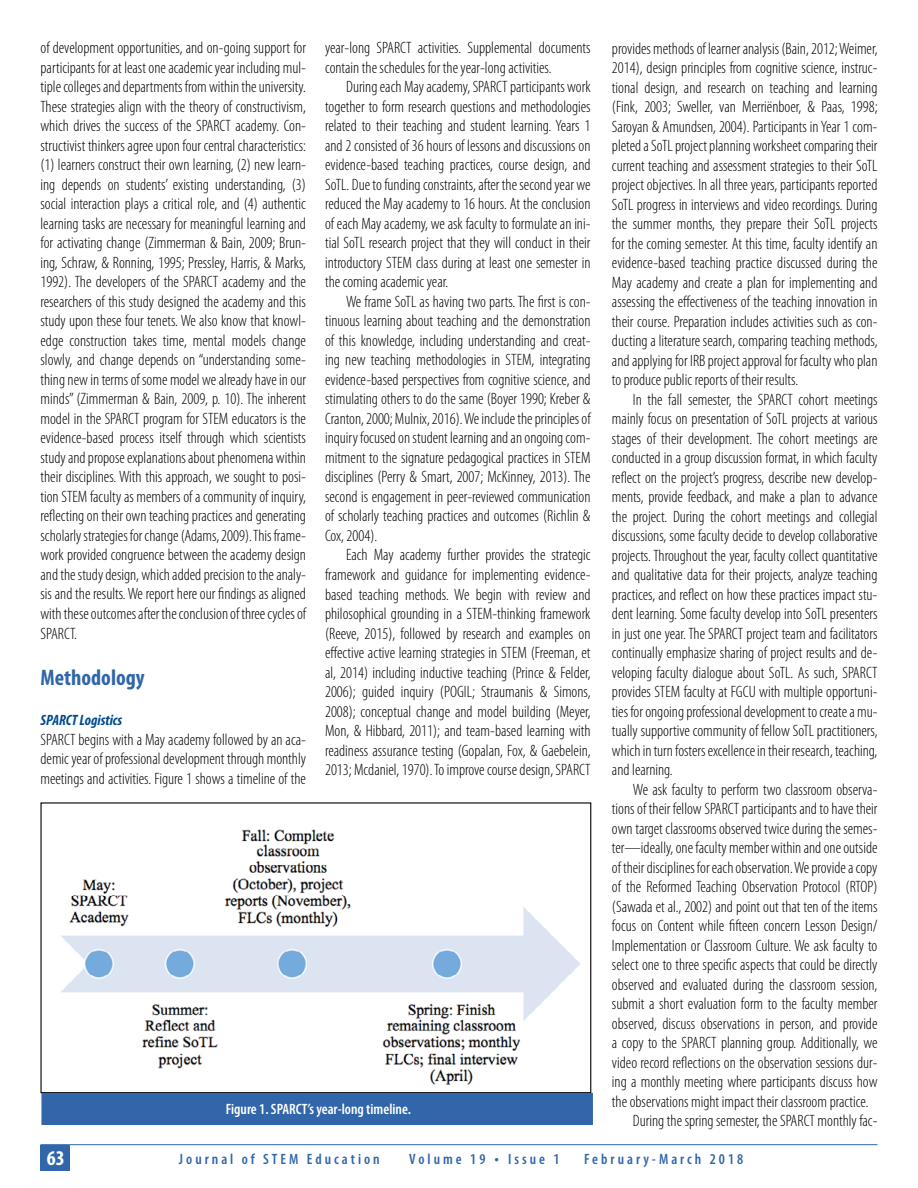
<style>
.page{position:relative;width:918px;height:1188px;background:#fff}
.page>*{position:absolute;margin:0;border:0;box-sizing:border-box;transform-origin:0 0}
.t1{font:700 condensed 22.5px "Myriad Pro";color:#3166aa}
.t2{font:700 condensed 21px "Myriad Pro";color:#fff}
.t3{font:300 condensed 16.5px/19.5px "Myriad Pro";color:#000;text-align:justify}
.t4{font:600 condensed 15px "Myriad Pro";letter-spacing:.2em;color:#3166aa}
.t5{font:600 condensed 15px "Myriad Pro";color:#fff}
.t6{font:italic 700 condensed 15px "Myriad Pro";color:#004b8d}
.s1{font-size:16.5px}
</style>
<div class="page">
<hr style="left:40px;top:1144px;width:838px;height:1px;background:#3166aa">
<div style="left:40px;top:1145px;width:30px;height:26px;background:#3166aa"></div>
<img style="left:60px;top:829px;width:520px;height:256px">
<div style="left:40px;top:802px;width:551px;height:291px;border:1px solid #000"></div>
<div style="left:41px;top:1093px;width:552px;height:32px;background:#3166aa"></div>
<p class="t3" style="left:40px;top:38px;width:267px">of development opportunities, and on-going support for participants for at least one academic year including mul&shy;tiple colleges and departments from within the university.<br>These strategies align with the theory of constructivism, which drives the success of the SPARCT academy. Con&shy;structivist thinkers agree upon four central characteristics: (1) learners construct their own learning, (2) new learn&shy;ing depends on students’ existing understanding, (3) social interaction plays a critical role, and (4) authentic learning tasks are necessary for meaningful learning and for activating change (Zimmerman &amp; Bain, 2009; Brun&shy;ing, Schraw, &amp; Ronning, 1995; Pressley, Harris, &amp; Marks, 1992). The developers of the SPARCT academy and the researchers of this study designed the academy and this study upon these four tenets. We also know that knowl&shy;edge construction takes time, mental models change slowly, and change depends on “understanding some&shy;thing new in terms of some model we already have in our minds” (Zimmerman &amp; Bain, 2009, p. 10). The inherent model in the SPARCT program for STEM educators is the evidence-based process itself through which scientists study and propose explanations about phenomena within their disciplines. With this approach, we sought to posi&shy;tion STEM faculty as members of a community of inquiry, reflecting on their own teaching practices and generating scholarly strategies for change (Adams, 2009). This frame&shy;work provided congruence between the academy design and the study design, which added precision to the analy&shy;sis and the results. We report here our findings as aligned with these outcomes after the conclusion of three cycles of SPARCT.</p>
<h1 class="t1" style="left:40px;top:663px;width:106px">Methodology</h1>
<p class="t6" style="left:40px;top:711px;width:83px">SPARCT Logistics</p>
<p class="t3" style="left:40px;top:730px;width:267px">SPARCT begins with a May academy followed by an aca&shy;demic year of professional development through monthly meetings and activities. Figure 1 shows a timeline of the</p>
<p class="t3" style="left:325px;top:38px;width:267px">year-long SPARCT activities. Supplemental documents contain the schedules for the year-long activities.</p>
<p class="t3" style="left:325px;top:77px;width:267px;text-indent:21px">During each May academy, SPARCT participants work together to form research questions and methodologies related to their teaching and student learning. Years 1 and 2 consisted of 36 hours of lessons and discussions on evidence-based teaching practices, course design, and SoTL. Due to funding constraints, after the second year we reduced the May academy to 16 hours. At the conclusion of each May academy, we ask faculty to formulate an ini&shy;tial SoTL research project that they will conduct in their introductory STEM class during at least one semester in the coming academic year.</p>
<p class="t3" style="left:325px;top:292px;width:267px;text-indent:21px">We frame SoTL as having two parts. The first is con&shy;tinuous learning about teaching and the demonstration of this knowledge, including understanding and creat&shy;ing new teaching methodologies in STEM, integrating evidence-based perspectives from cognitive science, and stimulating others to do the same (Boyer 1990; Kreber &amp; Cranton, 2000; Mulnix, 2016). We include the principles of inquiry focused on student learning and an ongoing com&shy;mitment to the signature pedagogical practices in STEM disciplines (Perry &amp; Smart, 2007; McKinney, 2013). The second is engagement in peer-reviewed communication of scholarly teaching practices and outcomes (Richlin &amp; Cox, 2004).</p>
<p class="t3" style="left:325px;top:545px;width:267px;text-indent:21px">Each May academy further provides the strategic framework and guidance for implementing evidence&shy;based teaching methods. We begin with review and philosophical grounding in a STEM-thinking framework (Reeve, 2015), followed by research and examples on effective active learning strategies in STEM (Freeman, et al, 2014) including inductive teaching (Prince &amp; Felder, 2006); guided inquiry (POGIL; Straumanis &amp; Simons, 2008); conceptual change and model building (Meyer, Mon, &amp; Hibbard, 2011); and team-based learning with readiness assurance testing (Gopalan, Fox, &amp; Gaebelein, 2013; Mcdaniel, 1970). To improve course design, SPARCT</p>
<p class="t5" style="left:226px;top:1100px;width:187px">Figure 1. SPARCT’s year-long timeline.</p>
<p class="t3" style="left:612px;top:38px;width:267px">provides methods of learner analysis (Bain, 2012; Weimer, 2014), design principles from cognitive science, instruc&shy;tional design, and research on teaching and learning (Fink, 2003; Sweller, van Merriënboer, &amp; Paas, 1998; Saroyan &amp; Amundsen, 2004). Participants in Year 1 com&shy;pleted a SoTL project planning worksheet comparing their current teaching and assessment strategies to their SoTL project objectives. In all three years, participants reported SoTL progress in interviews and video recordings. During the summer months, they prepare their SoTL projects for the coming semester. At this time, faculty identify an evidence-based teaching practice discussed during the May academy and create a plan for implementing and assessing the effectiveness of the teaching innovation in their course. Preparation includes activities such as con&shy;ducting a literature search, comparing teaching methods, and applying for IRB project approval for faculty who plan to produce public reports of their results.</p>
<p class="t3" style="left:612px;top:389px;width:267px;text-indent:21px">In the fall semester, the SPARCT cohort meetings mainly focus on presentation of SoTL projects at various stages of their development. The cohort meetings are conducted in a group discussion format, in which faculty reflect on the project’s progress, describe new develop&shy;ments, provide feedback, and make a plan to advance the project. During the cohort meetings and collegial discussions, some faculty decide to develop collaborative projects. Throughout the year, faculty collect quantitative and qualitative data for their projects, analyze teaching practices, and reflect on how these practices impact stu&shy;dent learning. Some faculty develop into SoTL presenters in just one year. The SPARCT project team and facilitators continually emphasize sharing of project results and de&shy;veloping faculty dialogue about SoTL. As such, SPARCT provides STEM faculty at FGCU with multiple opportuni&shy;ties for ongoing professional development to create a mu&shy;tually supportive community of fellow SoTL practitioners, which in turn fosters excellence in their research, teaching, and learning.</p>
<p class="t3" style="left:633px;top:779px;width:246px">We ask faculty to perform two classroom observa-</p>
<p class="t3" style="left:612px;top:799px;width:267px">tions of their fellow SPARCT participants and to have their</p>
<p class="t3" style="left:612px;top:818px;width:267px">own target classrooms observed twice during the semes-</p>
<p class="t3" style="left:612px;top:838px;width:267px">ter—ideally, one faculty member within and one outside</p>
<p class="t3" style="left:612px;top:857px;width:267px">of their disciplines for each observation. We provide a copy</p>
<p class="t3" style="left:612px;top:877px;width:267px">of the Reformed Teaching Observation Protocol (RTOP)</p>
<p class="t3" style="left:612px;top:896px;width:267px">(Sawada et al., 2002) and point out that ten of the items</p>
<p class="t3" style="left:612px;top:916px;width:267px">focus on Content while fifteen concern Lesson Design/</p>
<p class="t3" style="left:612px;top:935px;width:267px">Implementation or Classroom Culture. We ask faculty to</p>
<p class="t3" style="left:612px;top:955px;width:267px">select one to three specific aspects that could be directly</p>
<p class="t3" style="left:612px;top:974px;width:267px">observed and evaluated during the classroom session,</p>
<p class="t3" style="left:612px;top:994px;width:267px">submit a short evaluation form to the faculty member</p>
<p class="t3" style="left:612px;top:1013px;width:267px">observed, discuss observations in person, and provide</p>
<p class="t3" style="left:612px;top:1033px;width:267px">a copy to the SPARCT planning group. Additionally, we</p>
<p class="t3" style="left:612px;top:1052px;width:267px">video record reflections on the observation sessions dur-</p>
<p class="t3" style="left:612px;top:1072px;width:267px">ing a monthly meeting where participants discuss how</p>
<p class="t3" style="left:612px;top:1091px;width:258px">the observations might impact their classroom practice.</p>
<p class="t3" style="left:633px;top:1111px;width:246px">During the spring semester, the SPARCT monthly fac-</p>
<p class="t2" style="left:47px;top:1145px;width:19px">63</p>
<p class="t4" style="left:179px;top:1150px;width:202px">Journal of STEM Education</p>
<p class="t4" style="left:409px;top:1150px;width:152px">Volume 19 <span class="s1">•</span> Issue 1</p>
<p class="t4" style="left:584px;top:1150px;width:161px">February-March 2018</p>
</div>
